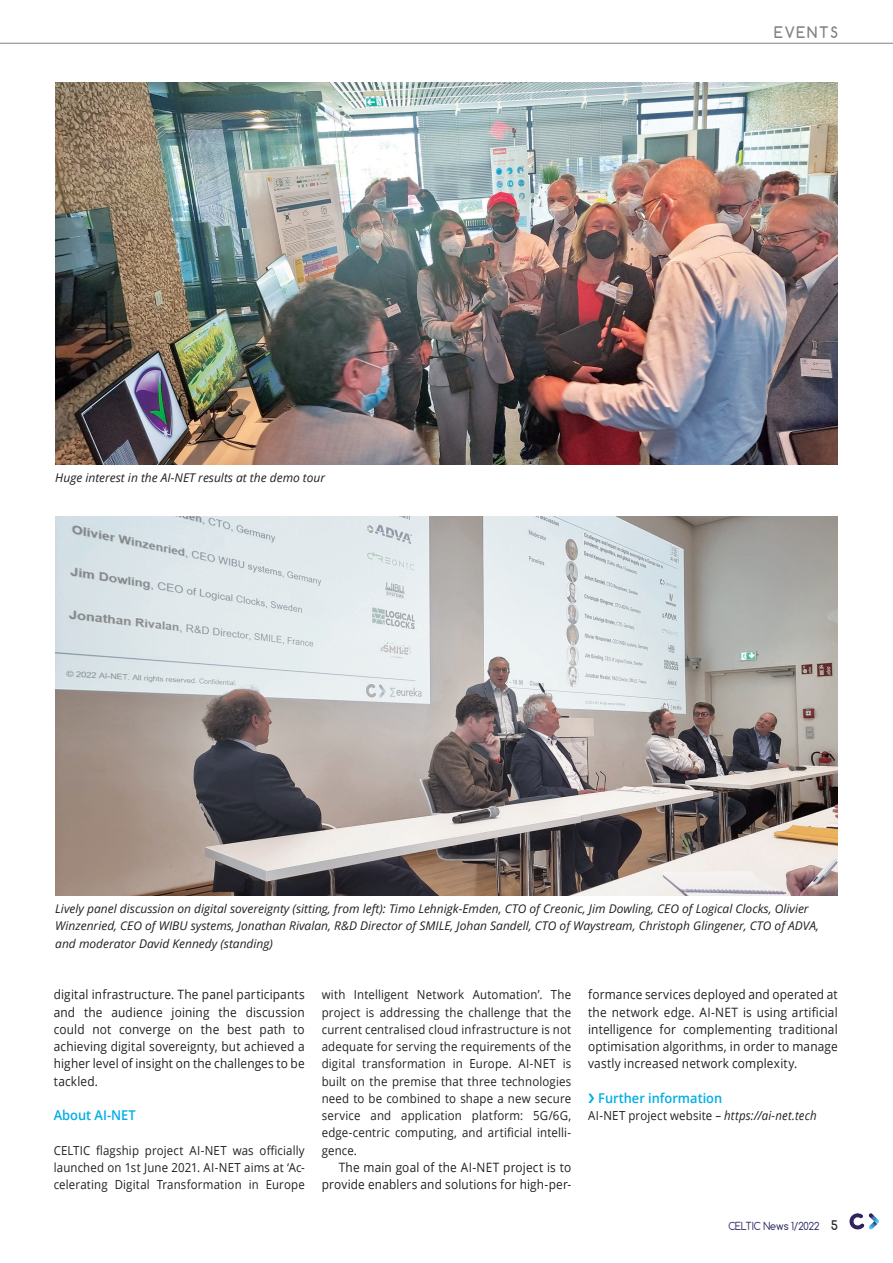
<style>
.page{position:relative;width:893px;height:1263px;background:#fff}
.page>*{position:absolute;margin:0;border:0;box-sizing:border-box;transform-origin:0 0}
.t1{font:700 15px "Comfortaa";letter-spacing:.125em;color:#808285;scale:.95 1}
.t2{font:600 13.5px "Open Sans";color:#00aee5;scale:.95 1}
.t3{font:12.9px/17.2px "Open Sans";letter-spacing:.015em;color:#231f20;text-align:justify;scale:.92 1}
.t4{font:12.45px/17.2px "Open Sans";letter-spacing:.015em;color:#231f20;text-align:justify;scale:.92 1}
.t5{font:italic 12px/17.2px "Open Sans";color:#231f20}
.t6{font:10.5px "Comfortaa";letter-spacing:-.005em;color:#26245e;scale:.92 1}
.s1{font-style:italic}
.s2{font-weight:700;font-size:12.45px;color:#231f20}
</style>
<div class="page">
<img style="left:849px;top:1213px;width:30px;height:17px">
<img style="left:55px;top:83px;width:783px;height:382px">
<img style="left:55px;top:516px;width:783px;height:380px">
<hr style="left:0;top:43px;width:893px;height:1px;background:#808285">
<p class="t5" style="left:55px;top:468px;width:271px">Huge interest in the AI-NET results at the demo tour</p>
<p class="t1" style="left:774px;top:23px;width:68px">EVENTS</p>
<p class="t5" style="left:55px;top:900px;width:765px">Lively panel discussion on digital sovereignty (sitting, from left): Timo Lehnigk-Emden, CTO of Creonic, Jim Dowling, CEO of Logical Clocks, Olivier<br>Winzenried, CEO of WIBU systems, Jonathan Rivalan, R&amp;D Director of SMILE, Johan Sandell, CTO of Waystream, Christoph Glingener, CTO of ADVA, and moderator David Kennedy (standing)</p>
<p class="t3" style="left:54px;top:986px;width:274px">digital infrastructure. The panel participants and the audience joining the discussion could not converge on the best path to achieving digital sovereignty, but achieved a higher level of insight on the challenges to be tackled.</p>
<p class="t2" style="left:54px;top:1106px;width:88px">About AI-NET</p>
<p class="t4" style="left:54px;top:1141px;width:274px">CELTIC flagship project AI-NET was officially launched on 1st June 2021. AI-NET aims at ‘Ac&shy;celerating Digital Transformation in Europe</p>
<p class="t4" style="left:322px;top:986px;width:273px">with Intelligent Network Automation’. The project is addressing the challenge that the current centralised cloud infrastructure is not adequate for serving the requirements of the digital transformation in Europe. AI-NET is built on the premise that three technologies need to be combined to shape a new secure service and application platform: 5G/6G, edge-centric computing, and artificial intelli&shy;gence.</p>
<p class="t3" style="left:322px;top:1158px;width:273px;text-align:right">The main goal of the AI-NET project is to provide enablers and solutions for high-per-</p>
<p class="t3" style="left:588px;top:986px;width:273px">formance services deployed and operated at the network edge. AI-NET is using artificial intelligence for complementing traditional optimisation algorithms, in order to manage vastly increased network complexity.</p>
<p class="t2" style="left:598px;top:1089px;width:132px">Further information</p>
<p class="t4" style="left:588px;top:1107px;width:250px">AI-NET project website – <span class="s1">https://ai-net.tech</span></p>
<p class="t6" style="left:728px;top:1219px;width:120px">CELTIC News 1/2022 <span class="s2">5</span></p>
</div>
